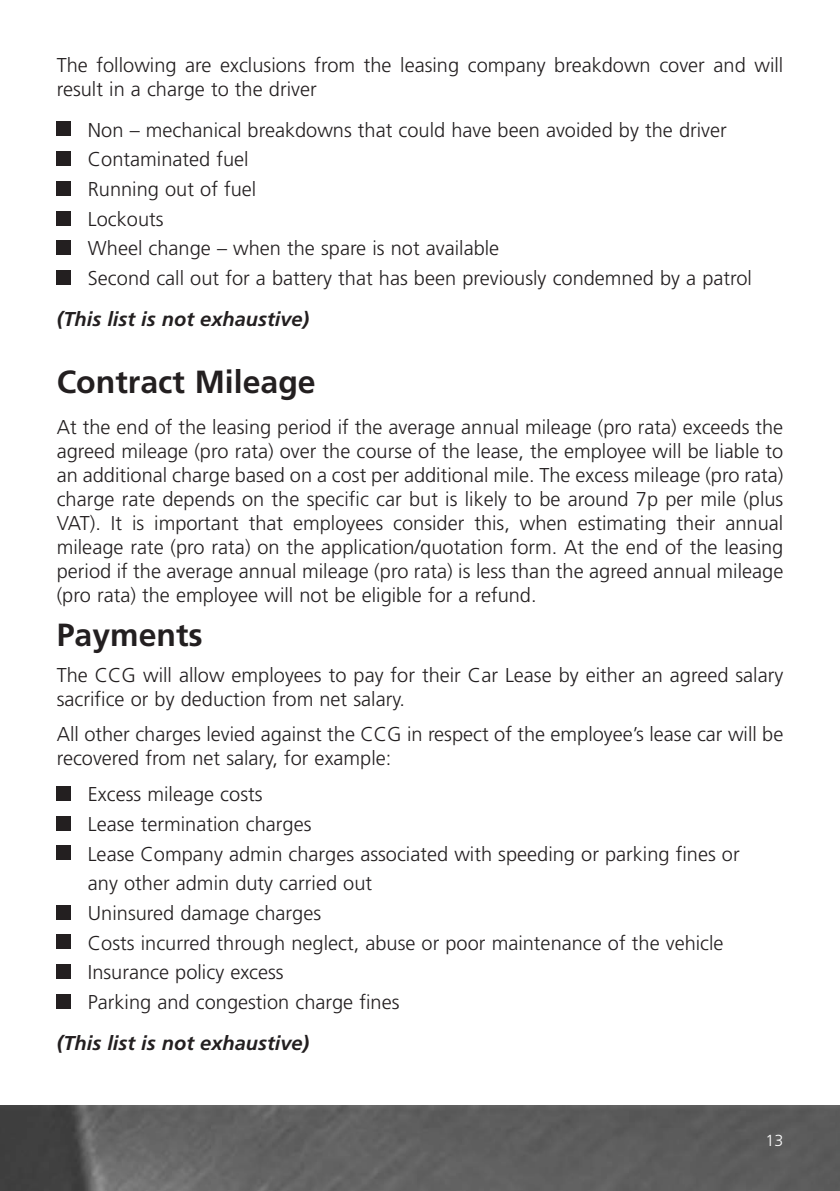
<style>
.page{position:relative;width:840px;height:1191px;background:#fff}
.page>*{position:absolute;margin:0;border:0;box-sizing:border-box;transform-origin:0 0}
.t1{font:700 32px "Frutiger";color:#231f20}
.t2{font:300 20px/29.6px "Frutiger";color:#231f20}
.t3{font:italic 700 20px "Frutiger";color:#231f20}
.t4{font:300 16px "Frutiger";color:#fff}
</style>
<div class="page">
<img style="left:0;top:1106px;width:839px;height:85px">
<div style="left:57px;top:786px;width:14px;height:14px;background:#231f20"></div>
<div style="left:57px;top:816px;width:14px;height:14px;background:#231f20"></div>
<div style="left:57px;top:845px;width:14px;height:15px;background:#231f20"></div>
<div style="left:57px;top:905px;width:14px;height:14px;background:#231f20"></div>
<div style="left:57px;top:934px;width:14px;height:15px;background:#231f20"></div>
<div style="left:57px;top:964px;width:14px;height:14px;background:#231f20"></div>
<div style="left:57px;top:994px;width:14px;height:14px;background:#231f20"></div>
<div style="left:57px;top:122px;width:14px;height:14px;background:#231f20"></div>
<div style="left:57px;top:151px;width:14px;height:15px;background:#231f20"></div>
<div style="left:57px;top:181px;width:14px;height:14px;background:#231f20"></div>
<div style="left:57px;top:211px;width:14px;height:14px;background:#231f20"></div>
<div style="left:57px;top:240px;width:14px;height:15px;background:#231f20"></div>
<div style="left:57px;top:270px;width:14px;height:14px;background:#231f20"></div>
<p class="t2" style="left:57px;top:54px;width:727px;line-height:24px">The following are exclusions from the leasing company breakdown cover and will result in a charge to the driver</p>
<p class="t2" style="left:88px;top:116px;width:665px">Non – mechanical breakdowns that could have been avoided by the driver Contaminated fuel<br>Running out of fuel<br>Lockouts<br>Wheel change – when the spare is not available<br>Second call out for a battery that has been previously condemned by a patrol</p>
<p class="t3" style="left:57px;top:311px;width:254px">(This list is not exhaustive)</p>
<h1 class="t1" style="left:57px;top:369px;width:260px">Contract Mileage</h1>
<p class="t2" style="left:57px;top:416px;width:727px;line-height:24px;text-align:justify">At the end of the leasing period if the average annual mileage (pro rata) exceeds the agreed mileage (pro rata) over the course of the lease, the employee will be liable to an additional charge based on a cost per additional mile. The excess mileage (pro rata) charge rate depends on the specific car but is likely to be around 7p per mile (plus VAT). It is important that employees consider this, when estimating their annual mileage rate (pro rata) on the application/quotation form. At the end of the leasing period if the average annual mileage (pro rata) is less than the agreed annual mileage (pro rata) the employee will not be eligible for a refund.</p>
<h1 class="t1" style="left:57px;top:622px;width:147px">Payments</h1>
<p class="t2" style="left:57px;top:664px;width:727px;line-height:24px">The CCG will allow employees to pay for their Car Lease by either an agreed salary sacrifice or by deduction from net salary.</p>
<p class="t2" style="left:57px;top:723px;width:727px;line-height:24px">All other charges levied against the CCG in respect of the employee’s lease car will be recovered from net salary, for example:</p>
<p class="t2" style="left:88px;top:781px;width:653px">Excess mileage costs<br>Lease termination charges<br>Lease Company admin charges associated with speeding or parking fines or any other admin duty carried out<br>Uninsured damage charges<br>Costs incurred through neglect, abuse or poor maintenance of the vehicle Insurance policy excess<br>Parking and congestion charge fines</p>
<p class="t3" style="left:57px;top:1035px;width:254px">(This list is not exhaustive)</p>
<p class="t4" style="left:765px;top:1134px;width:19px">13</p>
</div>
